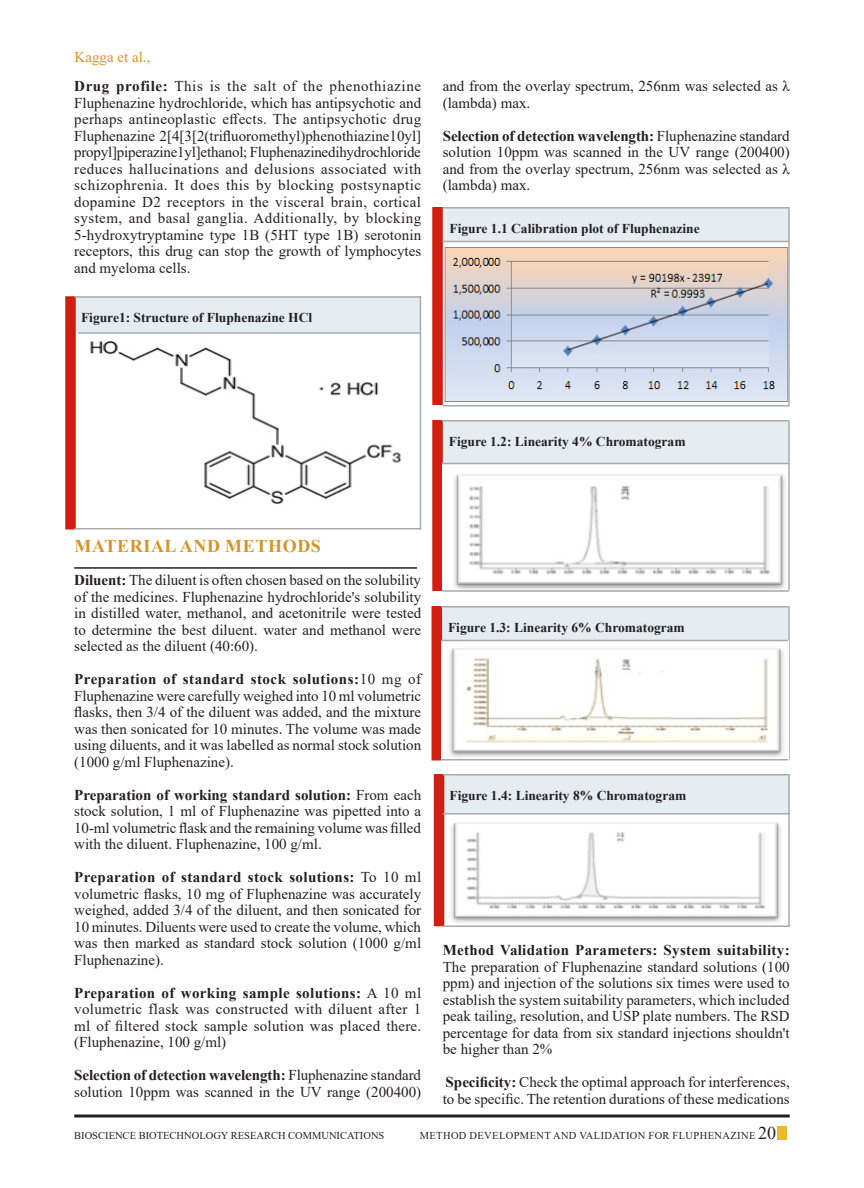
<style>
.page{position:relative;width:864px;height:1188px;background:#fff}
.page>*{position:absolute;margin:0;border:0;box-sizing:border-box;transform-origin:0 0}
.Body_text{font:700 18px "Times New Roman";letter-spacing:.035em;color:#d69429}
.Body_text-2{font:15px/16.5px "Times New Roman";color:#231f20;text-align:justify}
.Body_text-3{font:15px "Times New Roman";color:#d69429}
.Body_text-4{font:700 13.5px "Times New Roman";color:#231f20}
.t1{font:10.5px "Times New Roman";letter-spacing:.035em;color:#231f20}
.t2{font:10.5px "Times New Roman";color:#231f20}
.s1{font-weight:700}
.s2{font-size:18px}
</style>
<div class="page">
<img style="left:90px;top:334px;width:330px;height:194px">
<div style="left:74px;top:296px;width:347px;height:36px;background:#e5ecf2"></div>
<hr style="left:420px;top:296px;width:1px;height:233px;background:#a8aaad">
<div style="left:65px;top:296px;width:11px;height:234px;background:#ce1f10"></div>
<hr style="left:74px;top:528px;width:347px;height:2px;background:#a8aaad">
<hr style="left:78px;top:332px;width:343px;height:2px;background:#a8aaad">
<hr style="left:74px;top:296px;width:347px;height:2px;background:#a8aaad">
<hr style="left:74px;top:567px;width:343px;height:2px;background:#231f20">
<img style="left:443px;top:242px;width:345px;height:160px">
<div style="left:443px;top:207px;width:347px;height:35px;background:#e5ecf2"></div>
<hr style="left:443px;top:405px;width:347px;height:1px;background:#a8aaad">
<div style="left:432px;top:207px;width:11px;height:198px;background:#ce1f10"></div>
<hr style="left:443px;top:207px;width:347px;height:1px;background:#a8aaad">
<hr style="left:443px;top:241px;width:347px;height:1px;background:#a8aaad">
<hr style="left:788px;top:208px;width:2px;height:198px;background:#a8aaad">
<div style="left:442px;top:421px;width:347px;height:43px;background:#e5ecf2"></div>
<div style="left:432px;top:420px;width:11px;height:171px;background:#ce1f10"></div>
<img style="left:442px;top:464px;width:346px;height:126px">
<hr style="left:442px;top:420px;width:347px;height:2px;background:#a8aaad">
<hr style="left:442px;top:590px;width:347px;height:2px;background:#a8aaad">
<hr style="left:442px;top:463px;width:347px;height:1px;background:#a8aaad">
<hr style="left:788px;top:421px;width:2px;height:169px;background:#a8aaad">
<div style="left:441px;top:607px;width:347px;height:33px;background:#e5ecf2"></div>
<hr style="left:788px;top:606px;width:2px;height:154px;background:#a8aaad">
<div style="left:432px;top:606px;width:10px;height:154px;background:#ce1f10"></div>
<img style="left:441px;top:641px;width:347px;height:118px">
<hr style="left:441px;top:759px;width:347px;height:1px;background:#a8aaad">
<hr style="left:441px;top:640px;width:347px;height:1px;background:#a8aaad">
<hr style="left:441px;top:606px;width:347px;height:2px;background:#a8aaad">
<img style="left:444px;top:814px;width:344px;height:112px">
<div style="left:443px;top:774px;width:347px;height:39px;background:#e5ecf2"></div>
<hr style="left:788px;top:774px;width:2px;height:152px;background:#a8aaad">
<div style="left:434px;top:774px;width:10px;height:152px;background:#ce1f10"></div>
<hr style="left:443px;top:774px;width:347px;height:2px;background:#a8aaad">
<hr style="left:443px;top:813px;width:347px;height:1px;background:#a8aaad">
<hr style="left:443px;top:926px;width:347px;height:1px;background:#a8aaad">
<div style="left:777px;top:1126px;width:10px;height:14px;background:#eaba2e"></div>
<svg style="left:74px;top:1114px;width:716px;height:4px;background:#595657"></svg>
<p class="Body_text-3" style="left:75px;top:47px;width:77px">Kagga et al.,</p>
<p class="Body_text-2" style="left:74px;top:78px;width:349px"><span class="s1">Drug profile:</span> This is the salt of the phenothiazine Fluphenazine hydrochloride, which has antipsychotic and perhaps antineoplastic effects. The antipsychotic drug Fluphenazine 2[4[3[2(trifluoromethyl)phenothiazine10yl] propyl]piperazine1yl]ethanol; Fluphenazinedihydrochloride reduces hallucinations and delusions associated with schizophrenia. It does this by blocking postsynaptic dopamine D2 receptors in the visceral brain, cortical system, and basal ganglia. Additionally, by blocking 5-hydroxytryptamine type 1B (5HT type 1B) serotonin receptors, this drug can stop the growth of lymphocytes and myeloma cells.</p>
<p class="Body_text-2" style="left:443px;top:78px;width:348px">and from the overlay spectrum, 256nm was selected as λ (lambda) max.</p>
<p class="Body_text-2" style="left:443px;top:127px;width:348px"><span class="s1">Selection of detection wavelength:</span> Fluphenazine standard solution 10ppm was scanned in the UV range (200400) and from the overlay spectrum, 256nm was selected as λ (lambda) max.</p>
<p class="Body_text-4" style="left:450px;top:218px;width:252px">Figure 1.1 Calibration plot of Fluphenazine</p>
<p class="Body_text-4" style="left:81px;top:308px;width:233px">Figure1: Structure of Fluphenazine HCl</p>
<p class="Body_text-4" style="left:449px;top:432px;width:238px">Figure 1.2: Linearity 4% Chromatogram</p>
<p class="Body_text" style="left:75px;top:533px;width:248px">MATERIAL AND METHODS</p>
<p class="Body_text-2" style="left:74px;top:571px;width:348px"><span class="s1">Diluent:</span> The diluent is often chosen based on the solubility of the medicines. Fluphenazine hydrochloride's solubility in distilled water, methanol, and acetonitrile were tested to determine the best diluent. water and methanol were selected as the diluent (40:60).</p>
<p class="Body_text-2" style="left:74px;top:670px;width:349px"><span class="s1">Preparation of standard stock solutions:</span>10 mg of Fluphenazine were carefully weighed into 10 ml volumetric flasks, then 3/4 of the diluent was added, and the mixture was then sonicated for 10 minutes. The volume was made using diluents, and it was labelled as normal stock solution (1000 g/ml Fluphenazine).</p>
<p class="Body_text-2" style="left:74px;top:786px;width:348px"><span class="s1">Preparation of working standard solution:</span> From each stock solution, 1 ml of Fluphenazine was pipetted into a 10-ml volumetric flask and the remaining volume was filled with the diluent. Fluphenazine, 100 g/ml.</p>
<p class="Body_text-2" style="left:74px;top:868px;width:348px"><span class="s1">Preparation of standard stock solutions:</span> To 10 ml volumetric flasks, 10 mg of Fluphenazine was accurately weighed, added 3/4 of the diluent, and then sonicated for 10 minutes. Diluents were used to create the volume, which was then marked as standard stock solution (1000 g/ml Fluphenazine).</p>
<p class="Body_text-2" style="left:74px;top:984px;width:349px"><span class="s1">Preparation of working sample solutions:</span> A 10 ml volumetric flask was constructed with diluent after 1 ml of filtered stock sample solution was placed there. (Fluphenazine, 100 g/ml)</p>
<p class="Body_text-2" style="left:74px;top:1066px;width:348px"><span class="s1">Selection of detection wavelength:</span> Fluphenazine standard solution 10ppm was scanned in the UV range (200400)</p>
<p class="Body_text-4" style="left:448px;top:618px;width:238px">Figure 1.3: Linearity 6% Chromatogram</p>
<p class="Body_text-4" style="left:450px;top:785px;width:238px">Figure 1.4: Linearity 8% Chromatogram</p>
<p class="Body_text-2" style="left:443px;top:941px;width:348px"><span class="s1">Method Validation Parameters: System suitability:<br></span>The preparation of Fluphenazine standard solutions (100 ppm) and injection of the solutions six times were used to establish the system suitability parameters, which included peak tailing, resolution, and USP plate numbers. The RSD percentage for data from six standard injections shouldn't be higher than 2%</p>
<p class="Body_text-2" style="left:443px;top:1073px;width:348px"><span class="s1">Specificity:</span> Check the optimal approach for interferences, to be specific. The retention durations of these medications</p>
<p class="t2" style="left:74px;top:1128px;width:312px">BIO SCIENCE BIOTECHNOLOGY RESEARCH COMMUNICATIONS</p>
<p class="t1" style="left:420px;top:1128px;width:168px">Method Development and Val</p>
<p class="t1" style="left:601px;top:1128px;width:12px">idat</p>
<p class="t1" style="left:626px;top:1128px;width:152px">ion f or Fluphenazine <span class="s2">20</span></p>
</div>
